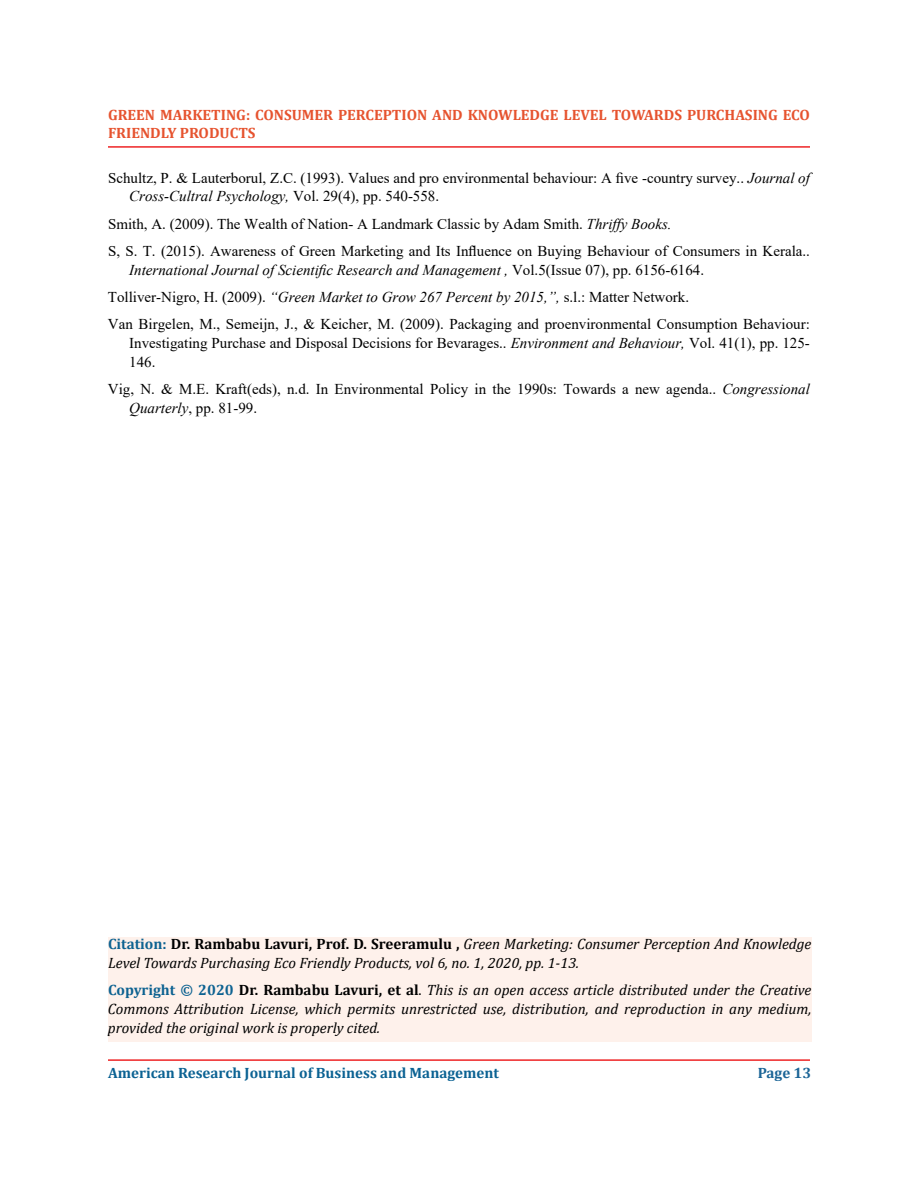
<style>
.page{position:relative;width:918px;height:1188px;background:#fff}
.page>*{position:absolute;margin:0;border:0;box-sizing:border-box;transform-origin:0 0}
.t1{font:15px/18.8px "Times New Roman";color:#000}
.t2{font:italic 15px/18.8px "Cambria";color:#000}
.t3{font:700 15px/18px "Cambria";color:#e6532f}
.t4{font:700 15px "Cambria";color:#0b6293}
.t5{font:700 15px "Cambria";color:#1a6496}
.s1{font-style:italic}
.s2{font-weight:700;font-style:normal;color:#0d6291}
.s3{font-weight:700;font-style:normal}
.s4{font-style:normal}
</style>
<div class="page">
<hr style="left:108px;top:1059px;width:702px;height:2px;background:#ee2526">
<hr style="left:108px;top:146px;width:702px;height:2px;background:#ee2526">
<div style="left:108px;top:937px;width:703px;height:105px;background:#fef1eb"></div>
<p class="t3" style="left:108px;top:105px;width:704px">GREEN MARKETING: CONSUMER PERCEPTION AND KNOWLEDGE LEVEL TOWARDS PURCHASING ECO<br>FRIENDLY PRODUCTS</p>
<p class="t1" style="left:129px;top:168px;width:682px;text-indent:-21px">Schultz, P. &amp; Lauterborul, Z.C. (1993). Values and pro environmental behaviour: A five -country survey.. <span class="s1">Journal of<br>Cross-Cultral Psychology,</span> Vol. 29(4), pp. 540-558.</p>
<p class="t1" style="left:108px;top:210px;width:704px;line-height:27.3px">Smith, A. (2009). The Wealth of Nation- A Landmark Classic by Adam Smith. <span class="s1">Thriffy Books.<br></span>S, S. T. (2015). Awareness of Green Marketing and Its Influence on Buying Behaviour of Consumers in Kerala..</p>
<p class="t1" style="left:108px;top:256px;width:704px;line-height:27.3px;text-indent:21px"><span class="s1">International Journal of Scientific Research and Management ,</span> Vol.5(Issue 07), pp. 6156-6164.<br>Tolliver-Nigro, H. (2009). <span class="s1">“Green Market to Grow 267 Percent by 2015,”,</span> s.l.: Matter Network.<br>Van Birgelen, M., Semeijn, J., &amp; Keicher, M. (2009). Packaging and proenvironmental Consumption Behaviour:</p>
<p class="t1" style="left:129px;top:333px;width:682px">Investigating Purchase and Disposal Decisions for Bevarages.. <span class="s1">Environment and Behaviour,</span> Vol. 41(1), pp. 125-<br>146.</p>
<p class="t1" style="left:129px;top:379px;width:682px;text-indent:-21px">Vig, N. &amp; M.E. Kraft(eds), n.d. In Environmental Policy in the 1990s: Towards a new agenda.. <span class="s1">Congressional<br>Quarterly</span>, pp. 81-99.</p>
<p class="t2" style="left:108px;top:934px;width:705px"><span class="s2">Citation:</span> <span class="s3">Dr. Rambabu Lavuri, Prof. D. Sreeramulu ,</span> Green Marketing: Consumer Perception And Knowledge<br>Level Towards Purchasing Eco Friendly Products, vol 6, no. 1, 2020, pp. 1-13.</p>
<p class="t2" style="left:108px;top:980px;width:705px;text-align:justify"><span class="s2">Copyright © 2020</span> <span class="s3">Dr. Rambabu Lavuri, et al</span><span class="s4">.</span> This is an open access article distributed under the Creative Commons Attribution License, which permits unrestricted use, distribution, and reproduction in any medium, provided the original work is properly cited.</p>
<p class="t4" style="left:108px;top:1062px;width:393px">American Research Journal of Business and Management</p>
<p class="t5" style="left:758px;top:1062px;width:55px">Page 13</p>
</div>
